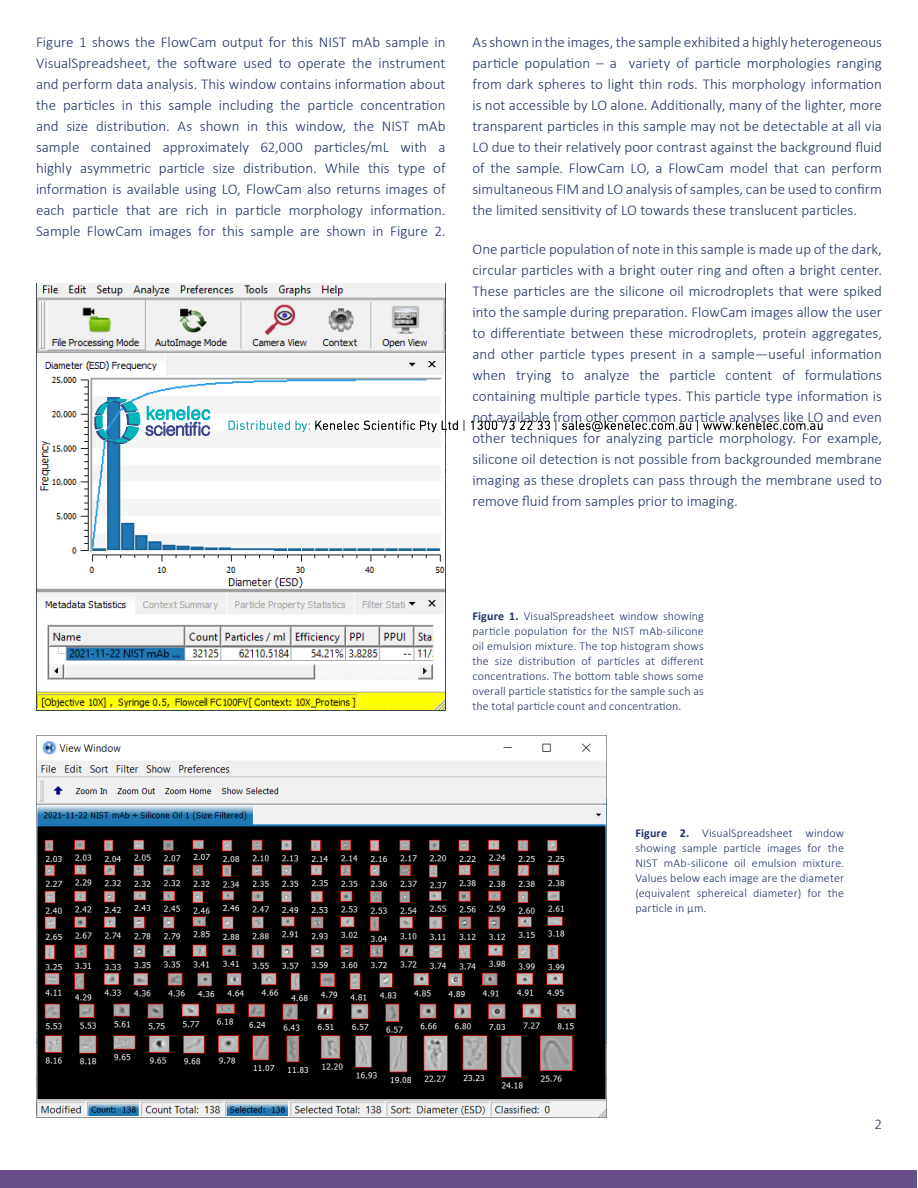
<style>
.page{position:relative;width:918px;height:1188px;background:#fff}
.page>*{position:absolute;margin:0;border:0;box-sizing:border-box;transform-origin:0 0}
.t1{font:300 15px/21px "Calibri";color:#1f3368;text-align:justify}
.t2{font:300 15px "Calibri";color:#1f3267}
.t3{font:300 12px/15px "Calibri";letter-spacing:.01em;color:#1f3368;text-align:justify}
.s1{font-weight:700}
</style>
<div class="page">
<div style="left:1px;top:1170px;width:916px;height:18px;background:#694e8e"></div>
<img style="left:36px;top:735px;width:571px;height:383px">
<img style="left:36px;top:283px;width:410px;height:427px">
<img style="left:75px;top:399px;width:748px;height:52px">
<p class="t1" style="left:36px;top:32px;width:411px">Figure 1 shows the FlowCam output for this NIST mAb sample in VisualSpreadsheet, the software used to operate the instrument and perform data analysis. This window contains information about the particles in this sample including the particle concentration and size distribution. As shown in this window, the NIST mAb sample contained approximately 62,000 particles/mL with a highly asymmetric particle size distribution. While this type of information is available using LO, FlowCam also returns images of each particle that are rich in particle morphology information.<br>Sample FlowCam images for this sample are shown in Figure 2.</p>
<p class="t1" style="left:473px;top:32px;width:411px">As shown in the images, the sample exhibited a highly heterogeneous particle population – a variety of particle morphologies ranging from dark spheres to light thin rods. This morphology information is not accessible by LO alone. Additionally, many of the lighter, more transparent particles in this sample may not be detectable at all via LO due to their relatively poor contrast against the background fluid of the sample. FlowCam LO, a FlowCam model that can perform simultaneous FIM and LO analysis of samples, can be used to confirm the limited sensitivity of LO towards these translucent particles.</p>
<p class="t1" style="left:473px;top:239px;width:411px">One particle population of note in this sample is made up of the dark, circular particles with a bright outer ring and often a bright center.<br>These particles are the silicone oil microdroplets that were spiked into the sample during preparation. FlowCam images allow the user to differentiate between these microdroplets, protein aggregates, and other particle types present in a sample—useful information when trying to analyze the particle content of formulations containing multiple particle types. This particle type information is not available from other common particle analyses like LO and even other techniques for analyzing particle morphology. For example, silicone oil detection is not possible from backgrounded membrane imaging as these droplets can pass through the membrane used to remove fluid from samples prior to imaging.</p>
<p class="t3" style="left:472px;top:609px;width:233px"><span class="s1">Figure 1.</span> VisualSpreadsheet window showing particle population for the NIST mAb-silicone oil emulsion mixture. The top histogram shows the size distribution of particles at different concentrations. The bottom table shows some overall particle statistics for the sample such as the total particle count and concentration.</p>
<p class="t3" style="left:635px;top:825px;width:210px"><span class="s1">Figure 2.</span> VisualSpreadsheet window showing sample particle images for the NIST mAb-silicone oil emulsion mixture.<br>Values below each image are the diameter (equivalent sphereical diameter) for the particle in µm.</p>
<p class="t2" style="left:874px;top:1114px;width:9px">2</p>
</div>
